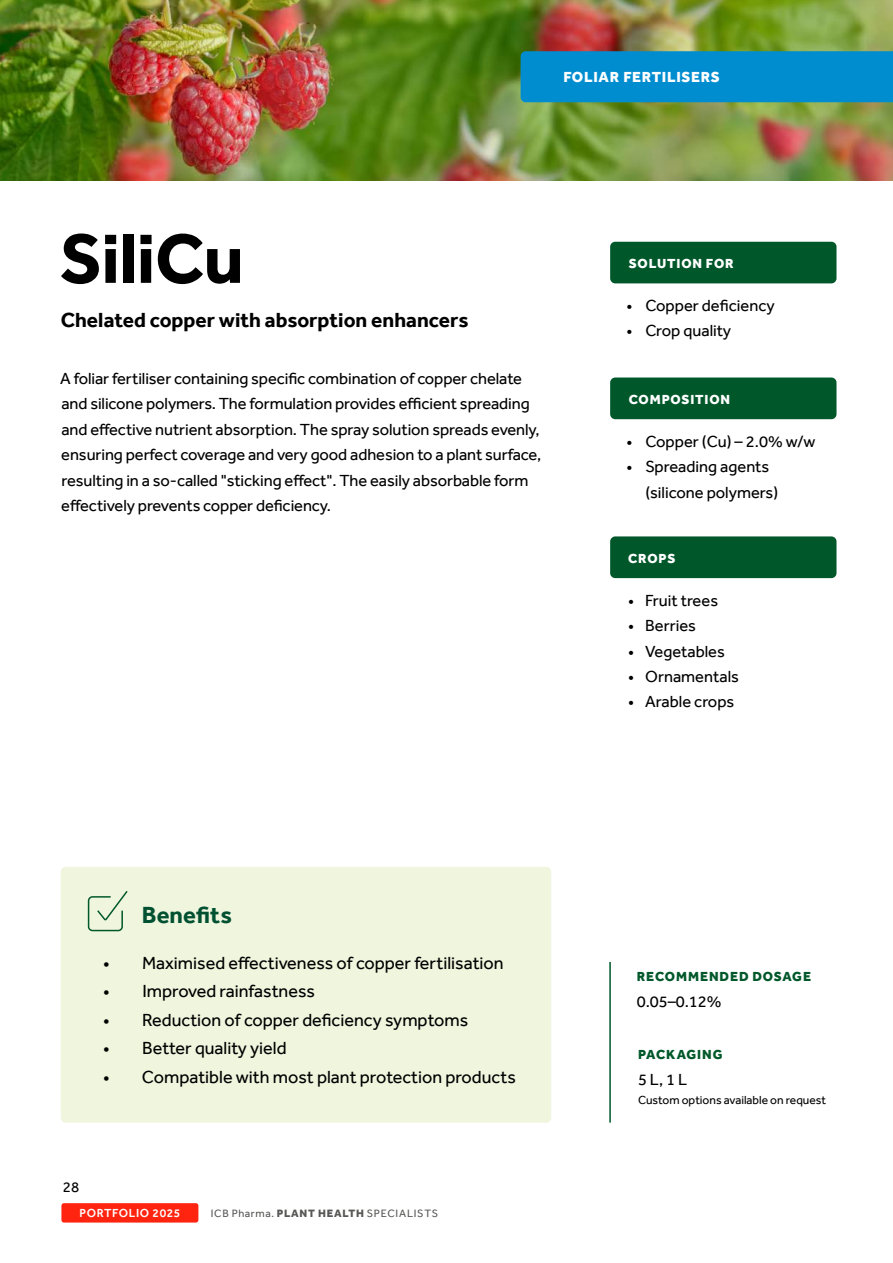
<style>
.page{position:relative;width:893px;height:1263px;background:#fff}
.page>*{position:absolute;margin:0;border:0;box-sizing:border-box;transform-origin:0 0}
.t1{font:700 72px "Effra";letter-spacing:-.01em;color:#000}
.t2{font:700 24px "Effra";letter-spacing:.005em;color:#005131}
.t3{font:700 21px "Effra";color:#000}
.t4{font:18px "Effra";color:#000}
.t5{font:16.5px/25.5px "Effra";letter-spacing:-.005em;color:#000}
.t6{font:800 15px "Effra";letter-spacing:.05em;color:#fff}
.t7{font:15px "Effra";color:#000}
.t8{font:800 13.5px "Effra";letter-spacing:.06em;color:#fff}
.t9{font:800 13.5px "Effra";letter-spacing:.065em;color:#00582a}
.t10{font:12px "Effra";color:#000}
.t11{font:500 12px "Effra";letter-spacing:.05em;color:#fff}
.t12{font:10.95px "Effra";letter-spacing:.065em;color:#575756}
.s1{font-weight:800}
</style>
<div class="page">
<div style="left:61px;top:1203px;width:137px;height:19px;background:#ff2410;border-radius:3px"></div>
<img style="left:0;top:0;width:893px;height:181px">
<div style="left:610px;top:377px;width:226px;height:42px;background:#00582a;border-radius:5px"></div>
<div style="left:610px;top:536px;width:226px;height:42px;background:#00582a;border-radius:5px"></div>
<div style="left:610px;top:242px;width:226px;height:41px;background:#00582a;border-radius:5px"></div>
<div style="left:61px;top:867px;width:490px;height:256px;background:#f0f5de;border-radius:5px"></div>
<svg style="left:87px;top:891px;width:41px;height:41px"></svg>
<hr style="left:609px;top:962px;width:2px;height:161px;background:#00582a">
<div style="left:521px;top:51px;width:372px;height:51px;background:#008dd0"></div>
<p class="t6" style="left:563px;top:68px;width:158px">FOLIAR FERTILISERS</p>
<h1 class="t1" style="left:60px;top:216px;width:186px">SiliCu</h1>
<p class="t3" style="left:61px;top:307px;width:409px">Chelated copper with absorption enhancers</p>
<p class="t5" style="left:60px;top:365px;width:483px">A foliar fertiliser containing specific combination of copper chelate and silicone polymers. The formulation provides efficient spreading and effective nutrient absorption. The spray solution spreads evenly, ensuring perfect coverage and very good adhesion to a plant surface, resulting in a so-called "sticking effect". The easily absorbable form effectively prevents copper deficiency.</p>
<p class="t8" style="left:629px;top:255px;width:106px">SOLUTION FOR</p>
<p class="t5" style="left:627px;top:292px;width:150px">• Copper deficiency</p>
<p class="t5" style="left:627px;top:318px;width:106px">• Crop quality</p>
<p class="t8" style="left:629px;top:392px;width:103px">COMPOSITION</p>
<p class="t5" style="left:627px;top:428px;width:190px">• Copper (Cu) – 2.0% w/w</p>
<p class="t5" style="left:645px;top:454px;width:134px;text-indent:-19px">• Spreading agents (silicone polymers)</p>
<p class="t8" style="left:628px;top:550px;width:49px">CROPS</p>
<p class="t5" style="left:628px;top:587px;width:91px">• Fruit trees</p>
<p class="t5" style="left:628px;top:612px;width:69px">• Berries</p>
<p class="t5" style="left:628px;top:638px;width:98px">• Vegetables</p>
<p class="t5" style="left:628px;top:663px;width:112px">• Ornamentals</p>
<p class="t5" style="left:628px;top:689px;width:108px">• Arable crops</p>
<h2 class="t2" style="left:142px;top:901px;width:92px">Benefits</h2>
<p class="t4" style="left:103px;top:952px;width:402px">• Maximised effectiveness of copper fertilisation</p>
<p class="t4" style="left:103px;top:981px;width:213px">• Improved rainfastness</p>
<p class="t4" style="left:103px;top:1009px;width:366px">• Reduction of copper deficiency symptoms</p>
<p class="t4" style="left:103px;top:1038px;width:185px">• Better quality yield</p>
<p class="t4" style="left:103px;top:1066px;width:414px">• Compatible with most plant protection products</p>
<p class="t7" style="left:63px;top:1178px;width:18px">28</p>
<p class="t11" style="left:80px;top:1206px;width:102px">PORTFOLIO 2025</p>
<p class="t12" style="left:211px;top:1207px;width:229px">ICB Pharma. <span class="s1">PLANT HEALTH</span> SPECIALISTS</p>
<p class="t9" style="left:637px;top:969px;width:176px">RECOMMENDED DOSAGE</p>
<p class="t5" style="left:637px;top:988px;width:86px">0.05–0.12%</p>
<p class="t9" style="left:638px;top:1046px;width:86px">PACKAGING</p>
<p class="t5" style="left:638px;top:1066px;width:51px">5 L, 1 L</p>
<p class="t10" style="left:638px;top:1093px;width:190px">Custom options available on request</p>
</div>
